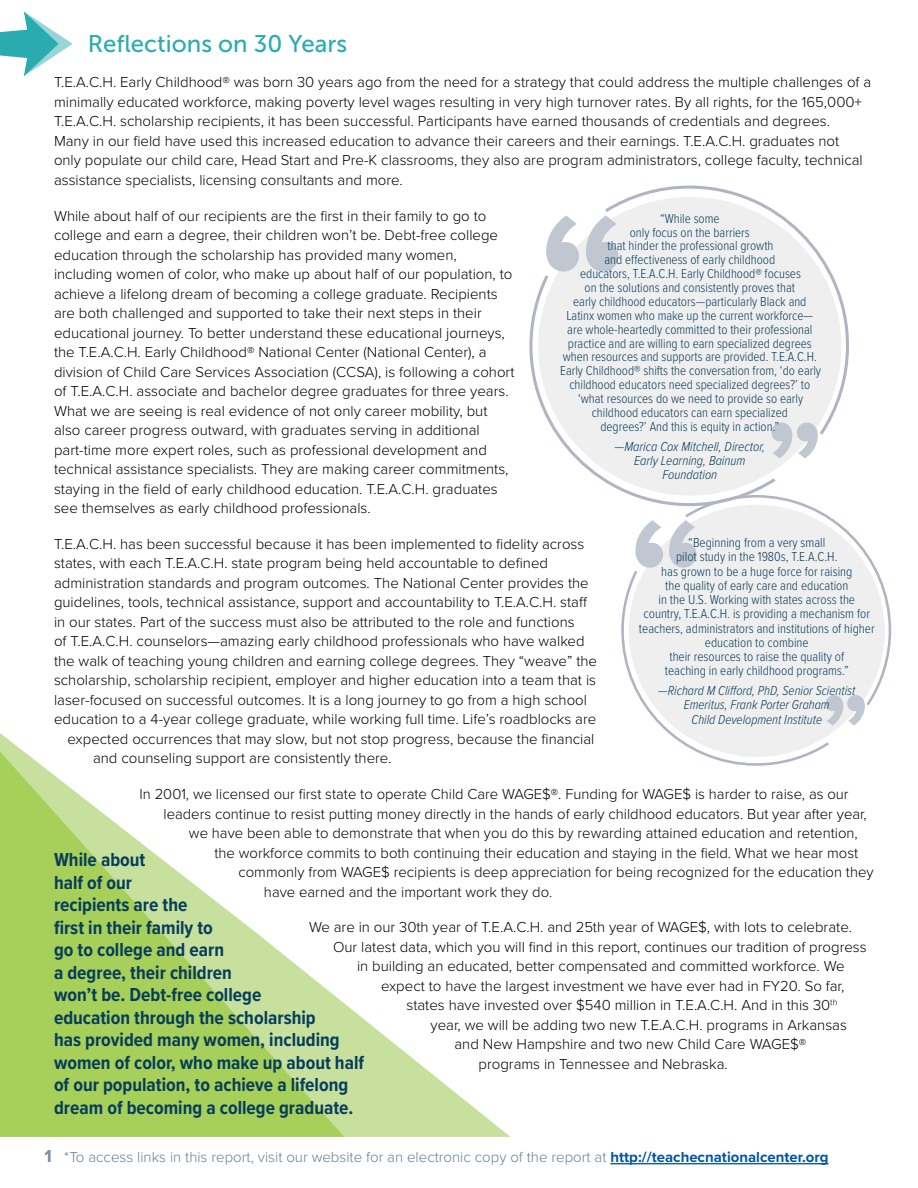
<style>
.page{position:relative;width:918px;height:1188px;background:#fff}
.page>*{position:absolute;margin:0;border:0;box-sizing:border-box;transform-origin:0 0}
.t1{font:24px "Museo Sans 500";color:#2aabb0}
.t2{font:700 19.5px/22.5px "Proxima Nova Cond";color:#073d5c}
.t3{font:300 15px/19.5px "Proxima Nova";color:#000}
.t4{font:300 15px "Proxima Nova";color:#648094}
.t5{font:300 13.5px/14px "Proxima Nova Cond";color:#073d5c;text-align:center}
.t6{font:italic 300 13.5px/13.8px "Proxima Nova Cond";color:#073d5c;text-align:center}
.s1{font-weight:700;font-size:18px;color:#798da0}
.s2{font-weight:700;color:#0054a4}
</style>
<div class="page">
<hr style="left:610px;top:1163px;width:219px;height:1px;background:#0054a4">
<svg style="left:0;top:733px;width:511px;height:404px"></svg>
<svg style="left:0;top:751px;width:344px;height:386px"></svg>
<hr style="left:917px;top:457px;width:1px;height:495px;background:#073d5c">
<svg style="left:0;top:12px;width:73px;height:64px"></svg>
<svg style="left:605px;top:185px;width:244px;height:250px"></svg>
<svg style="left:529px;top:272px;width:250px;height:234px"></svg>
<svg style="left:771px;top:422px;width:47px;height:36px"></svg>
<svg style="left:546px;top:215px;width:73px;height:57px"></svg>
<svg style="left:682px;top:494px;width:210px;height:212px"></svg>
<svg style="left:621px;top:520px;width:244px;height:246px"></svg>
<h1 class="t1" style="left:88px;top:30px;width:261px">Reflections on 30 Years</h1>
<p class="t3" style="left:54px;top:72px;width:819px">T.E.A.C.H. Early Childhood® was born 30 years ago from the need for a strategy that could address the multiple challenges of a minimally educated workforce, making poverty level wages resulting in very high turnover rates. By all rights, for the 165,000+ T.E.A.C.H. scholarship recipients, it has been successful. Participants have earned thousands of credentials and degrees.<br>Many in our field have used this increased education to advance their careers and their earnings. T.E.A.C.H. graduates not<br>only populate our child care, Head Start and Pre-K classrooms, they also are program administrators, college faculty, technical assistance specialists, licensing consultants and more.</p>
<p class="t3" style="left:54px;top:205px;width:462px">While about half of our recipients are the first in their family to go to college and earn a degree, their children won’t be. Debt-free college education through the scholarship has provided many women, including women of color, who make up about half of our population, to achieve a lifelong dream of becoming a college graduate. Recipients are both challenged and supported to take their next steps in their educational journey. To better understand these educational journeys, the T.E.A.C.H. Early Childhood® National Center (National Center), a division of Child Care Services Association (CCSA), is following a cohort of T.E.A.C.H. associate and bachelor degree graduates for three years.<br>What we are seeing is real evidence of not only career mobility, but also career progress outward, with graduates serving in additional part-time more expert roles, such as professional development and technical assistance specialists. They are making career commitments, staying in the field of early childhood education. T.E.A.C.H. graduates see themselves as early childhood professionals.</p>
<p class="t3" style="left:54px;top:533px;width:532px">T.E.A.C.H. has been successful because it has been implemented to fidelity across</p>
<p class="t3" style="left:54px;top:553px;width:496px">states, with each T.E.A.C.H. state program being held accountable to defined</p>
<p class="t3" style="left:54px;top:572px;width:536px">administration standards and program outcomes. The National Center provides the</p>
<p class="t3" style="left:54px;top:592px;width:535px">guidelines, tools, technical assistance, support and accountability to T.E.A.C.H. staff</p>
<p class="t3" style="left:54px;top:611px;width:522px">in our states. Part of the success must also be attributed to the role and functions</p>
<p class="t3" style="left:54px;top:631px;width:532px">of T.E.A.C.H. counselors—amazing early childhood professionals who have walked</p>
<p class="t3" style="left:54px;top:650px;width:545px">the walk of teaching young children and earning college degrees. They “weave” the</p>
<p class="t3" style="left:54px;top:670px;width:544px">scholarship, scholarship recipient, employer and higher education into a team that is</p>
<p class="t3" style="left:54px;top:689px;width:535px">laser-focused on successful outcomes. It is a long journey to go from a high school</p>
<p class="t3" style="left:54px;top:709px;width:544px">education to a 4-year college graduate, while working full time. Life’s roadblocks are</p>
<p class="t3" style="left:68px;top:728px;width:528px">expected occurrences that may slow, but not stop progress, because the financial</p>
<p class="t3" style="left:93px;top:748px;width:300px">and counseling support are consistently there.</p>
<p class="t3" style="left:140px;top:783px;width:711px">In 2001, we licensed our first state to operate Child Care WAGE$®. Funding for WAGE$ is harder to raise, as our</p>
<p class="t3" style="left:163px;top:803px;width:705px">leaders continue to resist putting money directly in the hands of early childhood educators. But year after year,</p>
<p class="t3" style="left:189px;top:822px;width:670px">we have been able to demonstrate that when you do this by rewarding attained education and retention,</p>
<p class="t3" style="left:214px;top:842px;width:645px">the workforce commits to both continuing their education and staying in the field. What we hear most</p>
<p class="t3" style="left:238px;top:861px;width:637px">commonly from WAGE$ recipients is deep appreciation for being recognized for the education they</p>
<p class="t3" style="left:264px;top:881px;width:290px">have earned and the important work they do.</p>
<p class="t3" style="left:309px;top:917px;width:545px">We are in our 30th year of T.E.A.C.H. and 25th year of WAGE$, with lots to celebrate.</p>
<p class="t3" style="left:333px;top:936px;width:535px">Our latest data, which you will find in this report, continues our tradition of progress</p>
<p class="t3" style="left:357px;top:956px;width:489px">in building an educated, better compensated and committed workforce. We</p>
<p class="t3" style="left:381px;top:975px;width:465px">expect to have the largest investment we have ever had in FY20. So far,</p>
<p class="t3" style="left:406px;top:995px;width:432px">states have invested over $540 million in T.E.A.C.H. And in this 30<sup>th</sup></p>
<p class="t3" style="left:430px;top:1014px;width:418px">year, we will be adding two new T.E.A.C.H. programs in Arkansas</p>
<p class="t3" style="left:454px;top:1034px;width:353px">and New Hampshire and two new Child Care WAGE$®</p>
<p class="t3" style="left:478px;top:1053px;width:251px">programs in Tennessee and Nebraska.</p>
<p class="t5" style="left:560px;top:210px;width:262px">“While some<br>only focus on the barriers<br>that hinder the professional growth<br>and effectiveness of early childhood<br>educators, T.E.A.C.H. Early Childhood® focuses<br>on the solutions and consistently proves that<br>early childhood educators—particularly Black and Latinx women who make up the current workforce— are whole-heartedly committed to their professional practice and are willing to earn specialized degrees when resources and supports are provided. T.E.A.C.H.<br>Early Childhood® shifts the conversation from, ‘do early childhood educators need specialized degrees?’ to ‘what resources do we need to provide so early childhood educators can earn specialized<br>degrees?’ And this is equity in action.”</p>
<p class="t6" style="left:615px;top:439px;width:152px">—Marica Cox Mitchell, Director,<br>Early Learning, Bainum<br>Foundation</p>
<p class="t5" style="left:639px;top:535px;width:237px">“Beginning from a very small<br>pilot study in the 1980s, T.E.A.C.H.<br>has grown to be a huge force for raising<br>the quality of early care and education<br>in the U.S. Working with states across the country, T.E.A.C.H. is providing a mechanism for teachers, administrators and institutions of higher education to combine<br>their resources to raise the quality of<br>teaching in early childhood programs.”</p>
<p class="t6" style="left:658px;top:683px;width:199px;line-height:14.2px">—Richard M Clifford, PhD, Senior Scientist<br>Emeritus, Frank Porter Graham<br>Child Development Institute</p>
<p class="t2" style="left:54px;top:848px;width:312px">While about<br>half of our<br>recipients are the<br>first in their family to<br>go to college and earn<br>a degree, their children<br>won’t be. Debt-free college<br>education through the scholarship<br>has provided many women, including women of color, who make up about half of our population, to achieve a lifelong dream of becoming a college graduate.</p>
<p class="t4" style="left:44px;top:1145px;width:786px"><span class="s1">1</span> *To access links in this report, visit our website for an electronic copy of the report at <span class="s2">http://teachecnationalcenter.org</span></p>
</div>
